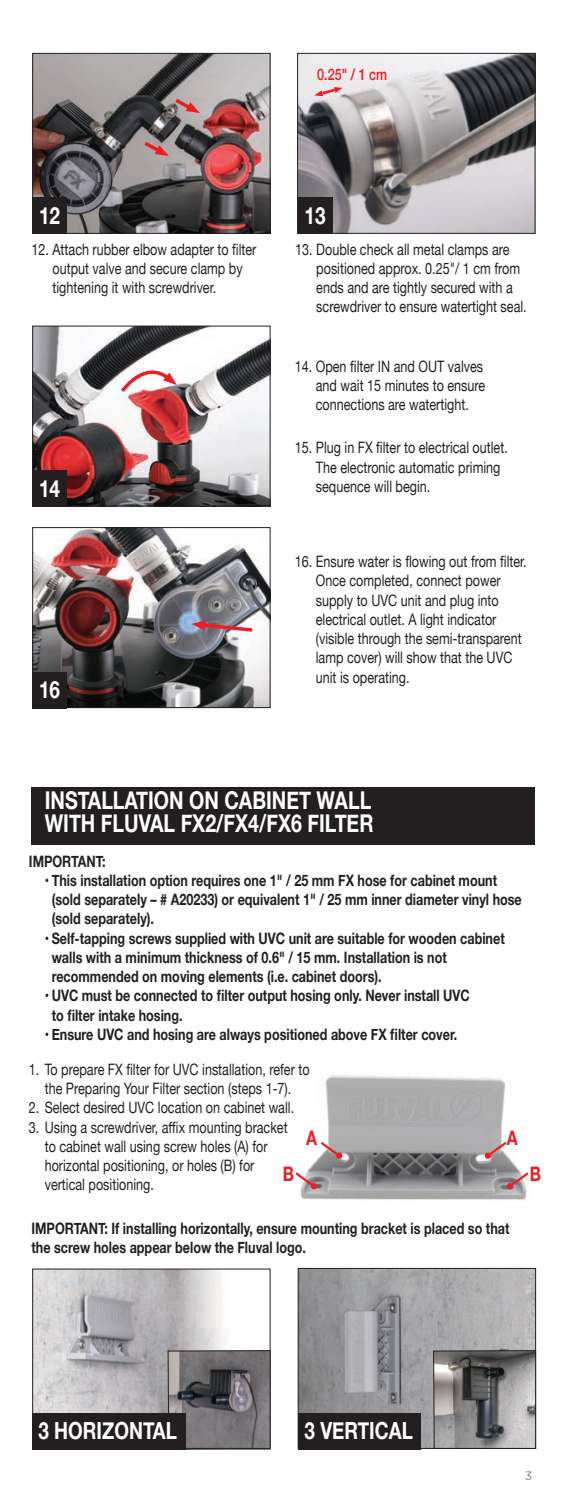
<style>
.page{position:relative;width:567px;height:1512px;background:#fff}
.page>*{position:absolute;margin:0;border:0;box-sizing:border-box;transform-origin:0 0}
.t1{font:700 24.5px/22.8px "Helvetica Neue";color:#fff;scale:.8 1}
.t2{font:700 23.62px "Helvetica Neue";color:#fff;scale:.8 1}
.t3{font:700 19.95px "Helvetica Neue";color:#ee1d23;scale:.8 1}
.t4{font:15.75px/19.2px "Helvetica Neue";color:#231f20;scale:.8 1}
.t5{font:700 15.75px/19.2px "Helvetica Neue";color:#231f20;scale:.8 1}
.t6{font:500 15.75px "Helvetica Neue";color:#ee1d23;scale:.8 1}
.t7{font:12.25px "Gotham";color:#808285}
</style>
<div class="page">
<img style="left:299px;top:55px;width:235px;height:177px">
<div style="left:297px;top:53px;width:239px;height:181px;border:1px solid #231f20"></div>
<svg style="left:314px;top:87px;width:29px;height:9px"></svg>
<img style="left:34px;top:55px;width:235px;height:177px">
<div style="left:32px;top:53px;width:239px;height:181px;border:1px solid #231f20"></div>
<img style="left:300px;top:1075px;width:227px;height:125px">
<svg style="left:485px;top:1140px;width:24px;height:19px"></svg>
<svg style="left:507px;top:1170px;width:22px;height:19px"></svg>
<svg style="left:295px;top:1170px;width:22px;height:19px"></svg>
<svg style="left:318px;top:1140px;width:24px;height:19px"></svg>
<div style="left:32px;top:787px;width:504px;height:58px;background:#231f20"></div>
<div style="left:32px;top:197px;width:35px;height:36px;background:#231f20"></div>
<img style="left:34px;top:328px;width:235px;height:177px">
<div style="left:32px;top:326px;width:239px;height:181px;border:1px solid #231f20"></div>
<div style="left:32px;top:471px;width:35px;height:36px;background:#231f20"></div>
<div style="left:298px;top:198px;width:35px;height:36px;background:#231f20"></div>
<svg style="left:140px;top:139px;width:29px;height:17px"></svg>
<img style="left:34px;top:529px;width:235px;height:177px">
<div style="left:32px;top:527px;width:239px;height:181px;border:1px solid #231f20"></div>
<div style="left:32px;top:672px;width:35px;height:36px;background:#231f20"></div>
<svg style="left:192px;top:620px;width:64px;height:14px"></svg>
<svg style="left:171px;top:96px;width:29px;height:17px"></svg>
<img style="left:34px;top:1271px;width:192px;height:142px">
<div style="left:32px;top:1269px;width:239px;height:180px;border:1px solid #231f20"></div>
<img style="left:300px;top:1270px;width:234px;height:177px">
<div style="left:298px;top:1268px;width:238px;height:181px;border:1px solid #231f20"></div>
<svg style="left:433px;top:1350px;width:104px;height:99px;background:#828080"></svg>
<div style="left:298px;top:1413px;width:123px;height:36px;background:#231f20"></div>
<svg style="left:167px;top:1350px;width:104px;height:99px;background:#6e6b6e"></svg>
<div style="left:32px;top:1413px;width:153px;height:36px;background:#231f20"></div>
<svg style="left:117px;top:365px;width:60px;height:31px"></svg>
<h2 class="t2" style="left:39px;top:197px;width:28px">12</h2>
<p class="t6" style="left:317px;top:61px;width:89px">0.25" / 1 cm</p>
<h2 class="t2" style="left:305px;top:197px;width:28px">13</h2>
<p class="t4" style="left:53px;top:240px;width:256px;text-indent:-21px">12. Attach rubber elbow adapter to filter output valve and secure clamp by tightening it with screwdriver.</p>
<p class="t4" style="left:316px;top:240px;width:265px;text-indent:-21px">13. Double check all metal clamps are positioned approx. 0.25"/ 1 cm from ends and are tightly secured with a screwdriver to ensure watertight seal.</p>
<h2 class="t2" style="left:39px;top:470px;width:28px">14</h2>
<h2 class="t2" style="left:39px;top:671px;width:28px">16</h2>
<p class="t4" style="left:316px;top:358px;width:213px;text-indent:-21px">14. Open filter IN and OUT valves and wait 15 minutes to ensure connections are watertight.</p>
<p class="t4" style="left:316px;top:439px;width:242px;text-indent:-21px">15. Plug in FX filter to electrical outlet.<br>The electronic automatic priming sequence will begin.</p>
<p class="t4" style="left:316px;top:553px;width:265px;text-indent:-21px">16. Ensure water is flowing out from filter.<br>Once completed, connect power supply to UVC unit and plug into electrical outlet. A light indicator (visible through the semi-transparent lamp cover) will show that the UVC unit is operating.</p>
<h1 class="t1" style="left:45px;top:789px;width:412px">INSTALLATION ON CABINET WALL<br>WITH FLUVAL FX2/FX4/FX6 FILTER</h1>
<p class="t5" style="left:29px;top:852px;width:97px">IMPORTANT:</p>
<p class="t5" style="left:52px;top:871px;width:589px;text-indent:-7px">• This installation option requires one 1" / 25 mm FX hose for cabinet mount (sold separately – # A20233) or equivalent 1" / 25 mm inner diameter vinyl hose (sold separately).</p>
<p class="t5" style="left:52px;top:929px;width:568px;text-indent:-7px">• Self-tapping screws supplied with UVC unit are suitable for wooden cabinet walls with a minimum thickness of 0.6" / 15 mm. Installation is not recommended on moving elements (i.e. cabinet doors).</p>
<p class="t5" style="left:52px;top:987px;width:524px;text-indent:-7px">• UVC must be connected to filter output hosing only. Never install UVC to filter intake hosing.</p>
<p class="t5" style="left:45px;top:1025px;width:517px">• Ensure UVC and hosing are always positioned above FX filter cover.</p>
<p class="t4" style="left:29px;top:1061px;width:352px;text-align:center">1. To prepare FX filter for UVC installation, refer to the Preparing Your Filter section (steps 1-7).</p>
<p class="t4" style="left:29px;top:1099px;width:333px">2. Select desired UVC location on cabinet wall.</p>
<p class="t4" style="left:45px;top:1118px;width:305px;text-indent:-16px">3. Using a screwdriver, affix mounting bracket to cabinet wall using screw holes (A) for horizontal positioning, or holes (B) for vertical positioning.</p>
<p class="t3" style="left:306px;top:1123px;width:15px">A</p>
<p class="t3" style="left:507px;top:1123px;width:15px">A</p>
<p class="t3" style="left:283px;top:1158px;width:16px">B</p>
<p class="t3" style="left:530px;top:1158px;width:16px">B</p>
<p class="t5" style="left:32px;top:1219px;width:599px">IMPORTANT: If installing horizontally, ensure mounting bracket is placed so that the screw holes appear below the Fluval logo.</p>
<h2 class="t2" style="left:39px;top:1412px;width:175px">3 HORIZONTAL</h2>
<h2 class="t2" style="left:305px;top:1412px;width:137px">3 VERTICAL</h2>
<p class="t7" style="left:525px;top:1467px;width:9px">3</p>
</div>
